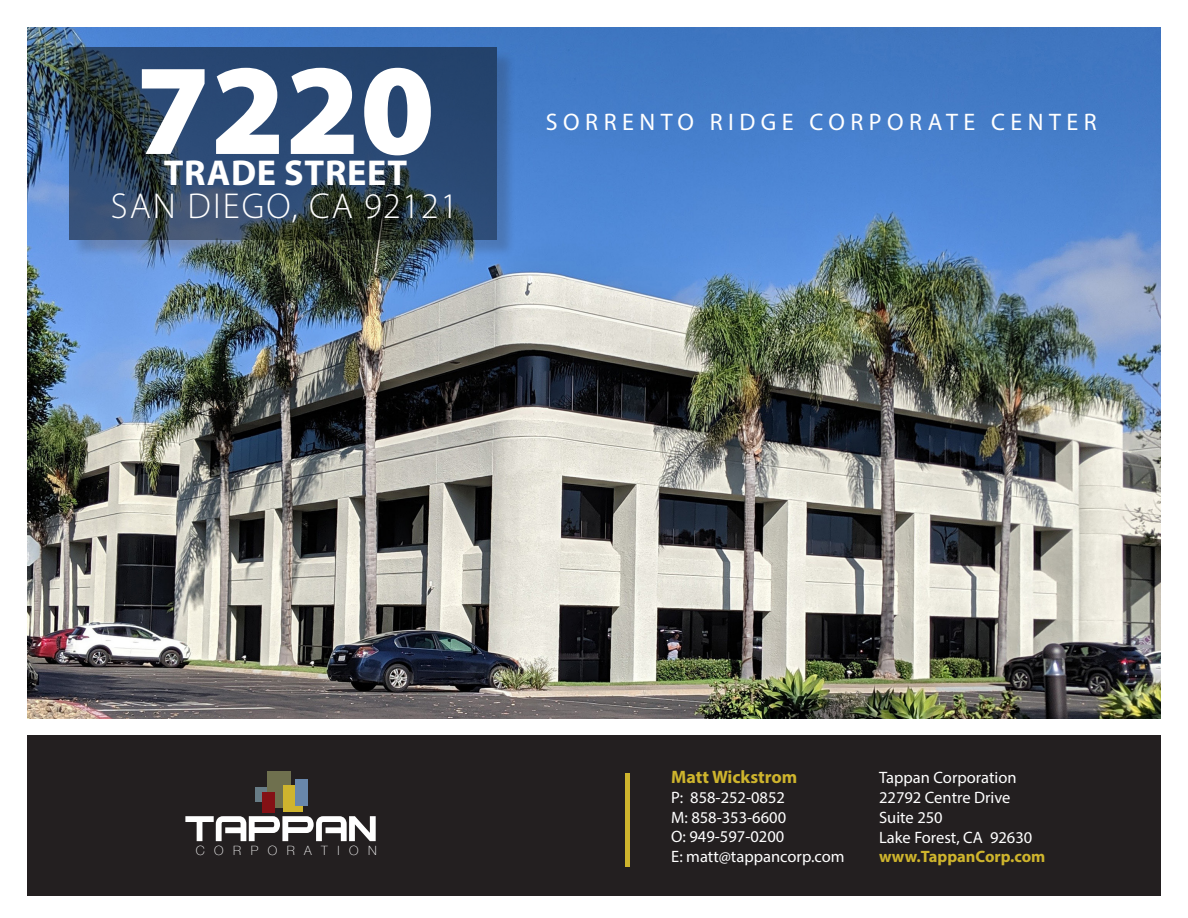
<style>
.page{position:relative;width:1188px;height:918px;background:#fff}
.page>*{position:absolute;margin:0;border:0;box-sizing:border-box;transform-origin:0 0}
.t1{font:900 130.35px "Myriad Pro";color:#fff}
.t2{font:300 36.15px "Myriad Pro";letter-spacing:.06em;color:#fff}
.t3{font:700 36.15px "Myriad Pro";letter-spacing:.02em;color:#fff}
.t4{font:24px "Myriad Pro";letter-spacing:.23em;color:#fff}
.t5{font:700 18px "Myriad Pro";color:#ceb42d}
.t6{font:16.5px "Myriad Pro";color:#fff}
.t7{font:700 16.5px "Myriad Pro";color:#ceb42d}
.t8{font:100 12.75px "Helvetica Neue";letter-spacing:.74em;color:#fff}
</style>
<div class="page">
<div style="left:27px;top:735px;width:1134px;height:161px;background:#231f20"></div>
<img style="left:27px;top:27px;width:1134px;height:691px">
<div style="left:71px;top:50px;width:445px;height:209px;background:#231f20;opacity:.44"></div>
<svg style="left:69px;top:48px;width:428px;height:192px;background:#2b4463"></svg>
<svg style="left:185px;top:816px;width:191px;height:25px"></svg>
<div style="left:255px;top:787px;width:15px;height:14px;background:#677c86"></div>
<div style="left:267px;top:771px;width:23px;height:37px;background:#6f704e"></div>
<div style="left:283px;top:785px;width:20px;height:26px;background:#ceb42e"></div>
<div style="left:296px;top:779px;width:12px;height:26px;background:#6887ab"></div>
<div style="left:263px;top:792px;width:12px;height:21px;background:#841115"></div>
<div style="left:625px;top:773px;width:5px;height:94px;background:#ceb42d"></div>
<p class="t1" style="left:136px;top:23px;width:300px">7220</p>
<p class="t3" style="left:164px;top:150px;width:245px">TRADE STREET</p>
<p class="t2" style="left:111px;top:184px;width:349px">SAN DIEGO, CA 92121</p>
<p class="t4" style="left:546px;top:107px;width:552px">SORRENTO RIDGE CORPORATE CENTER</p>
<p class="t8" style="left:196px;top:840px;width:183px">CORPORATION</p>
<p class="t5" style="left:671px;top:765px;width:128px">Matt Wickstrom</p>
<p class="t6" style="left:671px;top:787px;width:115px">P: 858-252-0852</p>
<p class="t6" style="left:671px;top:807px;width:116px">M: 858-353-6600</p>
<p class="t6" style="left:671px;top:827px;width:115px">O: 949-597-0200</p>
<p class="t6" style="left:671px;top:846px;width:175px">E: matt@tappancorp.com</p>
<p class="t6" style="left:879px;top:768px;width:139px">Tappan Corporation</p>
<p class="t6" style="left:879px;top:787px;width:133px">22792 Centre Drive</p>
<p class="t6" style="left:879px;top:807px;width:65px">Suite 250</p>
<p class="t6" style="left:879px;top:827px;width:155px">Lake Forest, CA 92630</p>
<p class="t7" style="left:879px;top:846px;width:168px">www.TappanCorp.com</p>
</div>
